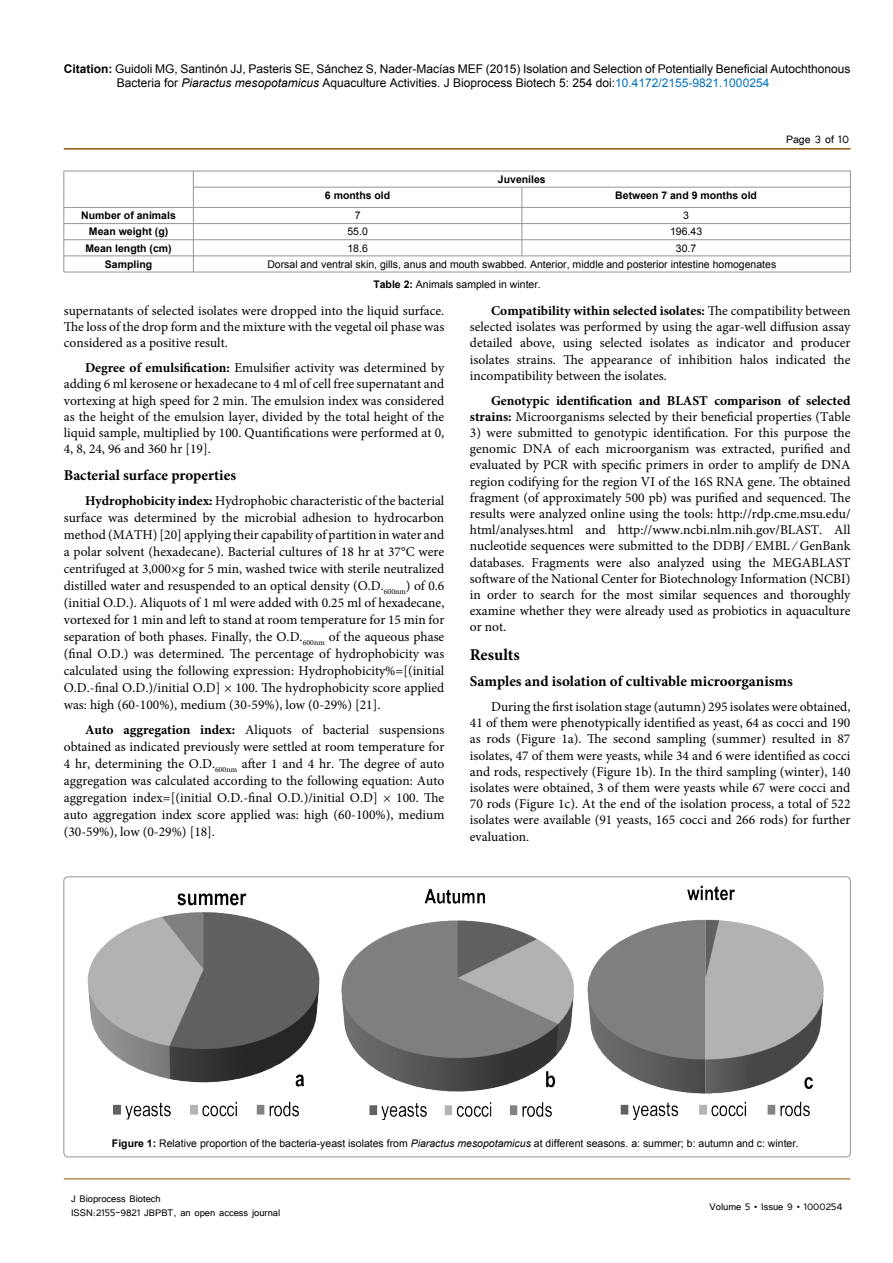
<style>
.page{position:relative;width:893px;height:1263px;background:#fff}
.page>*{position:absolute;margin:0;border:0;box-sizing:border-box;transform-origin:0 0}
.SH{font:700 16.5px "Minion Pro";color:#000}
.sh2{font:700 15px "Minion Pro";color:#000}
.List_Paragraph{font:13.5px/16.2px "Minion Pro";color:#000;text-align:justify}
.t1{font:700 13.5px/16.2px "Minion Pro";color:#000;text-align:right}
.t2{font:13.5px "Tunga";color:#000}
.t3{font:12px/14.4px "Arial";color:#000}
.t4{font:12px/14.4px "Tunga";color:#000}
.t5{font:10.5px "Arial";color:#000}
.List_Paragraph-2{font:700 10.5px "Arial";color:#000}
.s1{font-weight:700}
.s2{font-style:italic}
.s3{color:#0072bc}
.s4{font-weight:400}
</style>
<div class="page">
<hr style="left:64px;top:148px;width:786px;height:2px;background:#905501">
<hr style="left:64px;top:1179px;width:786px;height:1px;background:#905501">
<img style="left:87px;top:885px;width:737px;height:235px">
<hr style="left:64px;top:171px;width:129px;height:1px;background:#939598">
<hr style="left:193px;top:171px;width:329px;height:1px;background:#939598">
<hr style="left:522px;top:171px;width:328px;height:1px;background:#939598">
<hr style="left:193px;top:187px;width:329px;height:1px;background:#939598">
<hr style="left:522px;top:187px;width:328px;height:1px;background:#939598">
<hr style="left:64px;top:207px;width:129px;height:1px;background:#939598">
<hr style="left:193px;top:207px;width:329px;height:1px;background:#939598">
<hr style="left:522px;top:207px;width:328px;height:1px;background:#939598">
<hr style="left:64px;top:223px;width:129px;height:1px;background:#939598">
<hr style="left:193px;top:223px;width:329px;height:1px;background:#939598">
<hr style="left:522px;top:223px;width:328px;height:1px;background:#939598">
<hr style="left:64px;top:239px;width:129px;height:1px;background:#939598">
<hr style="left:193px;top:239px;width:329px;height:1px;background:#939598">
<hr style="left:522px;top:239px;width:328px;height:1px;background:#939598">
<svg style="left:522px;top:187px;width:1px;height:69px"></svg>
<hr style="left:64px;top:256px;width:129px;height:1px;background:#939598">
<svg style="left:64px;top:171px;width:1px;height:101px"></svg>
<hr style="left:193px;top:256px;width:329px;height:1px;background:#939598">
<svg style="left:193px;top:172px;width:1px;height:100px"></svg>
<hr style="left:522px;top:256px;width:328px;height:1px;background:#939598">
<svg style="left:850px;top:171px;width:1px;height:101px"></svg>
<hr style="left:64px;top:272px;width:129px;height:1px;background:#939598">
<hr style="left:193px;top:272px;width:329px;height:1px;background:#939598">
<hr style="left:522px;top:272px;width:328px;height:1px;background:#939598">
<p class="t3" style="left:117px;top:61px;width:735px;text-indent:-53px"><span class="s1">Citation:</span> Guidoli MG, Santinón JJ, Pasteris SE, Sánchez S, Nader-Macías MEF (2015) Isolation and Selection of Potentially Beneficial Autochthonous<br>Bacteria for <span class="s2">Piaractus mesopotamicus</span> Aquaculture Activities. J Bioprocess Biotech 5: 254 doi:<span class="s3">10.4172/2155-9821.1000254</span></p>
<p class="t2" style="left:786px;top:131px;width:64px">Page 3 of 10</p>
<p class="List_Paragraph-2" style="left:498px;top:172px;width:49px">Juveniles</p>
<p class="List_Paragraph-2" style="left:325px;top:188px;width:67px">6 months old</p>
<p class="List_Paragraph-2" style="left:615px;top:188px;width:143px">Between 7 and 9 months old</p>
<p class="List_Paragraph-2" style="left:81px;top:209px;width:96px">Number of animals</p>
<p class="t5" style="left:355px;top:209px;width:7px">7</p>
<p class="t5" style="left:683px;top:209px;width:7px">3</p>
<p class="List_Paragraph-2" style="left:89px;top:225px;width:81px">Mean weight (g)</p>
<p class="t5" style="left:347px;top:225px;width:22px">55.0</p>
<p class="t5" style="left:670px;top:225px;width:34px">196.43</p>
<p class="List_Paragraph-2" style="left:85px;top:241px;width:88px">Mean length (cm)</p>
<p class="t5" style="left:347px;top:241px;width:22px">18.6</p>
<p class="t5" style="left:676px;top:241px;width:22px">30.7</p>
<p class="List_Paragraph-2" style="left:105px;top:257px;width:49px">Sampling</p>
<p class="t5" style="left:267px;top:257px;width:510px">Dorsal and ventral skin, gills, anus and mouth swabbed. Anterior, middle and posterior intestine homogenates</p>
<p class="t5" style="left:373px;top:278px;width:169px"><span class="s1">Table 2:</span> Animals sampled in winter.</p>
<p class="List_Paragraph" style="left:64px;top:303px;width:382px">supernatants of selected isolates were dropped into the liquid surface.<br>The loss of the drop form and the mixture with the vegetal oil phase was considered as a positive result.</p>
<p class="List_Paragraph" style="left:64px;top:360px;width:382px;text-indent:21px"><span class="s1">Degree of emulsification:</span> Emulsifier activity was determined by adding 6 ml kerosene or hexadecane to 4 ml of cell free supernatant and vortexing at high speed for 2 min. The emulsion index was considered as the height of the emulsion layer, divided by the total height of the liquid sample, multiplied by 100. Quantifications were performed at 0, 4, 8, 24, 96 and 360 hr [19].</p>
<p class="sh2" style="left:64px;top:464px;width:174px">Bacterial surface properties</p>
<p class="List_Paragraph" style="left:64px;top:492px;width:382px;line-height:17px;text-indent:21px"><span class="s1">Hydrophobicity index:</span> Hydrophobic characteristic of the bacterial surface was determined by the microbial adhesion to hydrocarbon method (MATH) [20] applying their capability of partition in water and a polar solvent (hexadecane). Bacterial cultures of 18 hr at 37°C were centrifuged at 3,000×g for 5 min, washed twice with sterile neutralized distilled water and resuspended to an optical density (O.D.<sub>600nm</sub>) of 0.6 (initial O.D.). Aliquots of 1 ml were added with 0.25 ml of hexadecane, vortexed for 1 min and left to stand at room temperature for 15 min for separation of both phases. Finally, the O.D.<sub>600nm</sub> of the aqueous phase (final O.D.) was determined. The percentage of hydrophobicity was calculated using the following expression: Hydrophobicity%=[(initial O.D.-final O.D.)/initial O.D] × 100. The hydrophobicity score applied was: high (60-100%), medium (30-59%), low (0-29%) [21].</p>
<p class="List_Paragraph" style="left:64px;top:721px;width:382px;line-height:17px;text-indent:21px"><span class="s1">Auto aggregation index:</span> Aliquots of bacterial suspensions obtained as indicated previously were settled at room temperature for 4 hr, determining the O.D.<sub>600nm</sub> after 1 and 4 hr. The degree of auto aggregation was calculated according to the following equation: Auto aggregation index=[(initial O.D.-final O.D.)/initial O.D] × 100. The auto aggregation index score applied was: high (60-100%), medium (30-59%), low (0-29%) [18].</p>
<p class="List_Paragraph" style="left:470px;top:303px;width:382px;text-indent:21px"><span class="s1">Compatibility within selected isolates:</span> The compatibility between selected isolates was performed by using the agar-well diffusion assay detailed above, using selected isolates as indicator and producer isolates strains. The appearance of inhibition halos indicated the incompatibility between the isolates.</p>
<p class="t1" style="left:470px;top:392px;width:382px">Genotypic identification and BLAST comparison of selected strains: <span class="s4">Microorganisms selected by their beneficial properties (Table</span></p>
<p class="List_Paragraph" style="left:470px;top:425px;width:382px">3) were submitted to genotypic identification. For this purpose the genomic DNA of each microorganism was extracted, purified and evaluated by PCR with specific primers in order to amplify de DNA region codifying for the region VI of the 16S RNA gene. The obtained fragment (of approximately 500 pb) was purified and sequenced. The results were analyzed online using the tools: http://rdp.cme.msu.edu/ html/analyses.html and http://www.ncbi.nlm.nih.gov/BLAST. All nucleotide sequences were submitted to the DDBJ ⁄ EMBL ⁄ GenBank databases. Fragments were also analyzed using the MEGABLAST software of the National Center for Biotechnology Information (NCBI) in order to search for the most similar sequences and thoroughly examine whether they were already used as probiotics in aquaculture or not.</p>
<p class="SH" style="left:470px;top:643px;width:51px">Results</p>
<p class="sh2" style="left:470px;top:671px;width:324px">Samples and isolation of cultivable microorganisms</p>
<p class="List_Paragraph" style="left:470px;top:698px;width:382px;text-indent:21px">During the first isolation stage (autumn) 295 isolates were obtained, 41 of them were phenotypically identified as yeast, 64 as cocci and 190 as rods (Figure 1a). The second sampling (summer) resulted in 87 isolates, 47 of them were yeasts, while 34 and 6 were identified as cocci and rods, respectively (Figure 1b). In the third sampling (winter), 140 isolates were obtained, 3 of them were yeasts while 67 were cocci and 70 rods (Figure 1c). At the end of the isolation process, a total of 522 isolates were available (91 yeasts, 165 cocci and 266 rods) for further evaluation.</p>
<p class="t5" style="left:112px;top:1136px;width:688px"><span class="s1">Figure 1:</span> Relative proportion of the bacteria-yeast isolates from <span class="s2">Piaractus mesopotamicus</span> at different seasons. a: summer; b: autumn and c: winter.</p>
<p class="t4" style="left:71px;top:1190px;width:211px">J Bioprocess Biotech<br>ISSN:2155-9821 JBPBT, an open access journal</p>
<p class="t4" style="left:710px;top:1199px;width:135px">Volume 5 • Issue 9 • 1000254</p>
</div>
